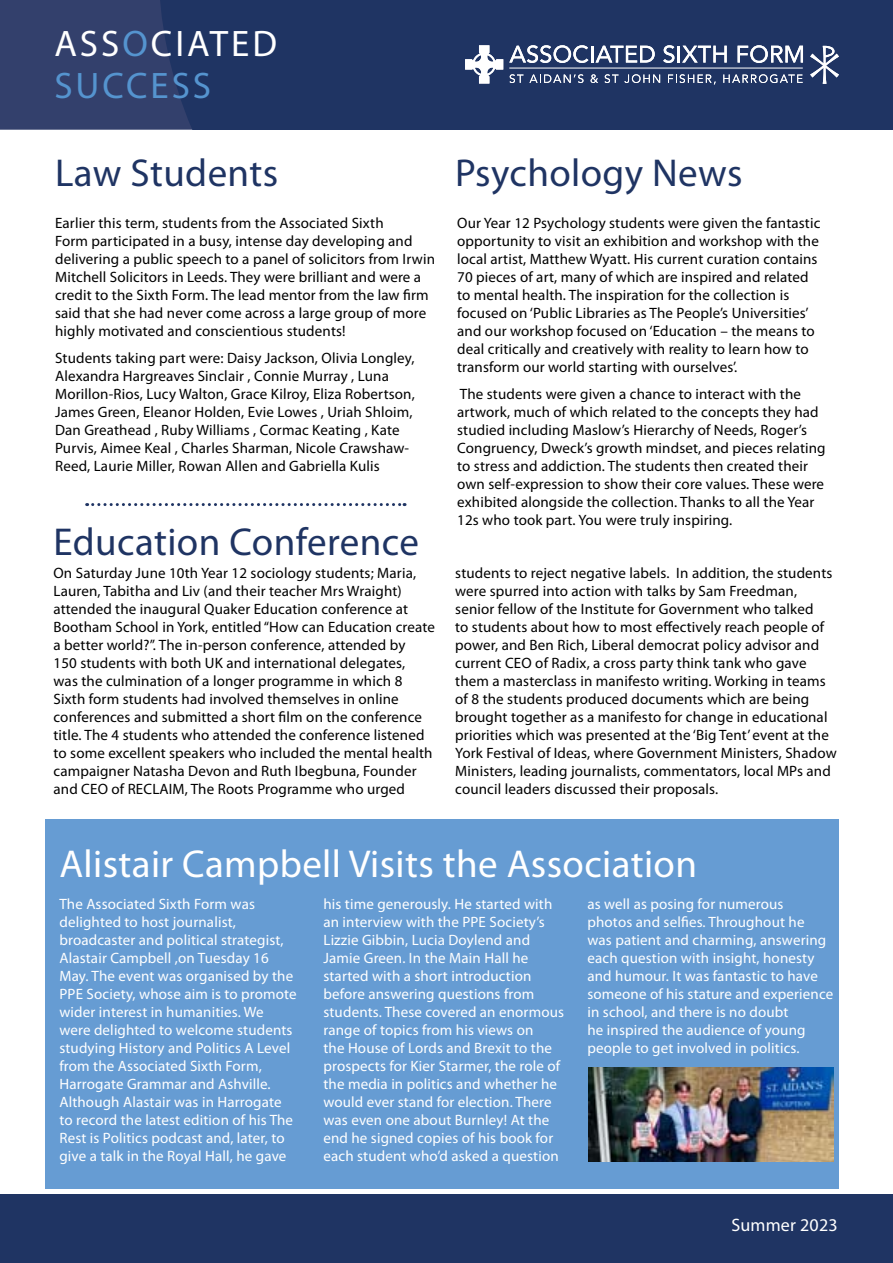
<style>
.page{position:relative;width:893px;height:1263px;background:#fff}
.page>*{position:absolute;margin:0;border:0;box-sizing:border-box;transform-origin:0 0}
.t1{font:39px "Myriad Pro";letter-spacing:.01em;color:#1f3463}
.t2{font:39px "Myriad Pro";letter-spacing:.01em;color:#fff}
.t3{font:37.05px/41.7px "Myriad Pro";letter-spacing:.08em;color:#fff}
.t4{font:18px "Myriad Pro";letter-spacing:.01em;color:#fff}
.t5{font:15px/18px "Myriad Pro";letter-spacing:.01em;color:#000}
.t6{font:15px/18px "Myriad Pro";letter-spacing:.01em;color:#fff}
.s1{color:#5594cf}
</style>
<div class="page">
<div style="left:0;top:0;width:158px;height:130px;background:#33406c"></div>
<div style="left:158px;top:0;width:735px;height:130px;background:#1f3463"></div>
<svg style="left:509px;top:45px;width:146px;height:18px"></svg>
<svg style="left:663px;top:45px;width:64px;height:18px"></svg>
<svg style="left:738px;top:45px;width:65px;height:18px"></svg>
<svg style="left:510px;top:74px;width:13px;height:9px"></svg>
<svg style="left:529px;top:74px;width:54px;height:9px"></svg>
<svg style="left:591px;top:74px;width:7px;height:9px"></svg>
<svg style="left:605px;top:74px;width:13px;height:9px"></svg>
<svg style="left:624px;top:74px;width:36px;height:9px"></svg>
<svg style="left:668px;top:74px;width:48px;height:10px"></svg>
<svg style="left:723px;top:74px;width:80px;height:9px"></svg>
<hr style="left:509px;top:68px;width:294px;height:1px;background:#fff">
<svg style="left:810px;top:46px;width:29px;height:38px"></svg>
<svg style="left:465px;top:45px;width:38px;height:39px"></svg>
<div style="left:0;top:1195px;width:893px;height:68px;background:#1f3463"></div>
<div style="left:46px;top:819px;width:793px;height:369px;background:#669cd3"></div>
<svg style="left:87px;top:503px;width:318px;height:3px"></svg>
<img style="left:589px;top:1067px;width:244px;height:94px">
<h2 class="t3" style="left:54px;top:22px;width:224px">Ass<span class="s1">o</span>ciated<br><span class="s1">Success</span></h2>
<h1 class="t1" style="left:55px;top:149px;width:225px">Law Students</h1>
<p class="t5" style="left:55px;top:214px;width:381px">Earlier this term, students from the Associated Sixth<br>Form participated in a busy, intense day developing and delivering a public speech to a panel of solicitors from I rwin Mitchell Solicitors in Leeds. They were brilliant and were a credit to the Sixth Form. The lead mentor from the law firm said that she had never come across a large group of more highly motivated and conscientious students!</p>
<p class="t5" style="left:55px;top:348px;width:361px">Students taking part were: Daisy Jackson, Olivia Longley, Alexandra Hargreaves Sinclair , Connie Murray , Luna Morillon-Rios, Lucy Walton, Grace Kilroy, Eliza Robertson, James Green, Eleanor Holden, Evie Lowes , Uriah Shloim, Dan Greathead , Ruby Williams , Cormac Keating , Kate Purvis, Aimee Keal , Charles Sharman, Nicole Crawshaw-Reed, Laurie Miller, Rowan Allen and Gabriella Kulis</p>
<h1 class="t1" style="left:54px;top:518px;width:367px">Education Conference</h1>
<p class="t5" style="left:53px;top:564px;width:383px">On Saturday June 10th Year 12 sociology students; Maria, Lauren, Tabitha and Liv (and their teacher Mrs Wraight) attended the inaugural Quaker Education conference at Bootham School in York, entitled “How can Education create a better world?”. The in-person conference, attended by<br>150 students with both UK and international delegates,<br>was the culmination of a longer programme in which 8<br>Sixth form students had involved themselves in online conferences and submitted a short film on the conference title. The 4 students who attended the conference listened to some excellent speakers who included the mental health campaigner Natasha Devon and Ruth I begbuna, Founder and CEO</p>
<p class="t5" style="left:111px;top:780px;width:295px">of REC LAIM, The Roots Programme who urged</p>
<h1 class="t1" style="left:455px;top:149px;width:289px">Psychology News</h1>
<p class="t5" style="left:457px;top:214px;width:365px">Our Year 12 Psychology students were given the fantastic opportunity to visit an exhibition and workshop with the local artist, Matthew Wyatt. His current curation contains 70 pieces of art, many of which are inspired and related to mental health. The inspiration for the collection is focused on ‘Public Libraries as The People’s Universities’ and our workshop focused on ‘Education – the means to deal critically and creatively with reality to learn how to transform our world starting with ourselves’.</p>
<p class="t5" style="left:457px;top:384px;width:370px">The students were given a chance to interact with the artwork, much of which related to the concepts they had studied including Maslow’s Hierarchy of Needs, Roger’s Congruency, Dweck’s growth mindset, and pieces relating to stress and addiction. The students then created their own self-expression to show their core values. These were exhibited alongside the collection. Thanks to all the Year 12s who took part. You were truly inspiring.</p>
<p class="t5" style="left:455px;top:564px;width:379px">students to reject negative labels. I n addition, the students were spurred into action with talks by Sam Freedman, senior fellow of the I nstitute for Government who talked<br>to students about how to most effectively reach people of power, and Ben Rich, Liberal democrat policy advisor and current CEO</p>
<p class="t5" style="left:455px;top:654px;width:383px;text-indent:80px">of Radix, a cross party think tank who gave them a masterclass in manifesto writing. Working in teams of 8 the students produced documents which are being brought together as a manifesto for change in educational priorities which was presented at the ‘Big Tent’ event at the York Festival of Ideas, where Government Ministers, Shadow Ministers, leading journalists, commentators, local MPs and council leaders discussed their proposals.</p>
<h1 class="t2" style="left:59px;top:840px;width:639px">Alistair Campbell Visits the Association</h1>
<p class="t6" style="left:59px;top:895px;width:239px">The Associated Sixth Form was delighted to host journalist, broadcaster and political strategist, Alastair Campbell ,on Tuesday 16<br>May. The event was organised by the PPE Society, whose aim is to promote wider interest in humanities. We were delighted to welcome students studying History and Politics A Level from the Associated Sixth Form, Harrogate Grammar and Ashville.<br>Although Alastair was in Harrogate to record the latest edition of his The Rest is Politics podcast and, later, to give a talk in the Royal Hall, he gave</p>
<p class="t6" style="left:323px;top:895px;width:242px">his time generously. He started with an interview with the PPE Society’s Lizzie Gibbin, Lucia Doylend and Jamie Green. I n the Main Hall he started with a short introduction before answering questions from students. These covered an enormous range of topics from his views on<br>the House of Lords and Brexit to the prospects for Kier Starmer, the role of the media in politics and whether he would ever stand for election. There was even one about Burnley! At the end he signed copies of his book for each student who’d asked a question</p>
<p class="t6" style="left:587px;top:895px;width:247px">as well as posing for numerous<br>photos and selfies. Throughout he<br>was patient and charming, answering each question with insight, honesty and humour. It was fantastic to have someone of his stature and experience in school, and there is no doubt<br>he inspired the audience of young people to get involved in politics.</p>
<p class="t4" style="left:731px;top:1213px;width:108px">Summer 2023</p>
</div>
